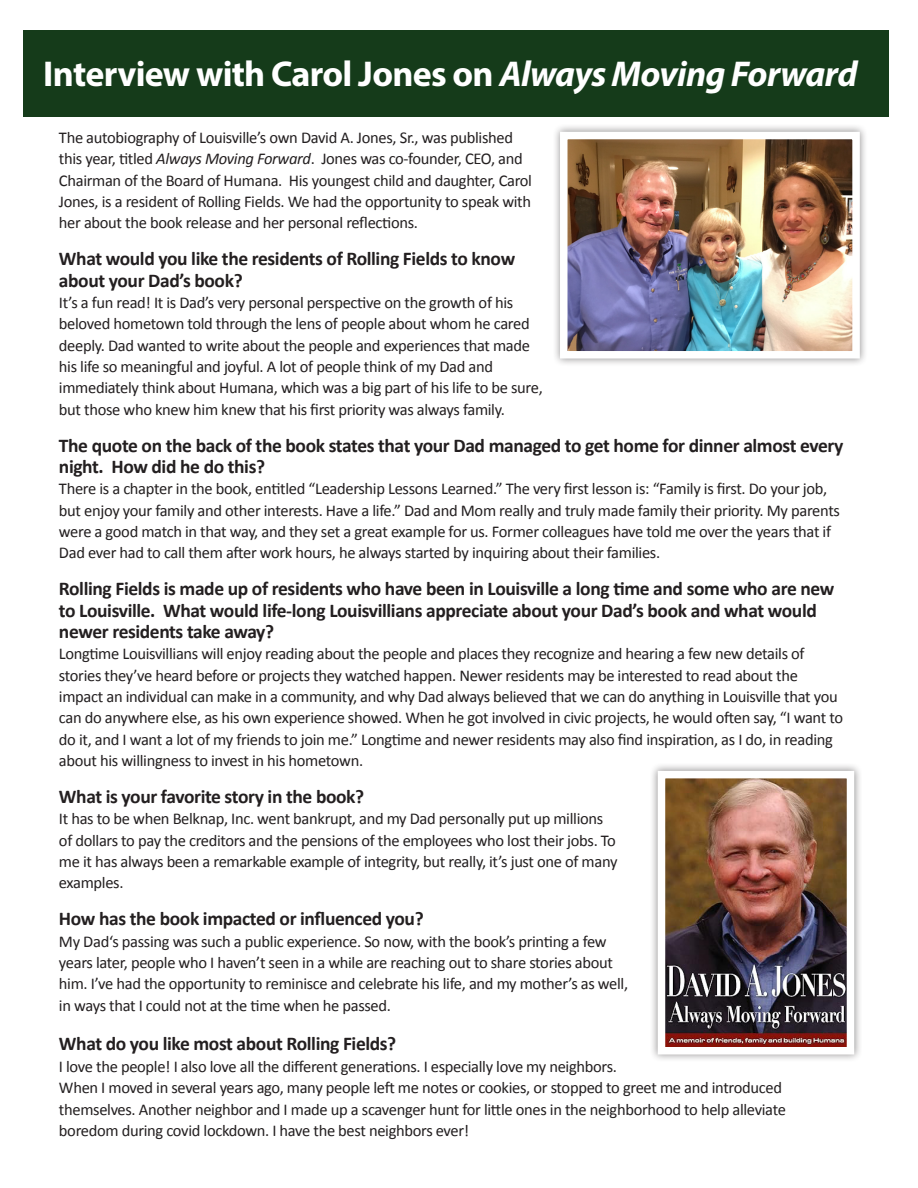
<style>
.page{position:relative;width:918px;height:1188px;background:#fff}
.page>*{position:absolute;margin:0;border:0;box-sizing:border-box;transform-origin:0 0}
.t1{font:700 36px "Myriad Pro";letter-spacing:-.02em;color:#fff}
.t2{font:700 19.5px/21.3px "Calibri";letter-spacing:-.02em;color:#231f20}
.t3{font:16.5px/21.3px "Calibri";letter-spacing:-.02em;color:#231f20}
.s1{font-style:italic}
</style>
<div class="page">
<div style="left:24px;top:30px;width:865px;height:87px;background:#153b1a"></div>
<div style="left:552px;top:124px;width:316px;height:243px;background:#231f20;opacity:.5"></div>
<img style="left:569px;top:141px;width:282px;height:209px">
<div style="left:560px;top:132px;width:300px;height:227px;border:8px solid #fff"></div>
<div style="left:649px;top:763px;width:213px;height:300px;background:#231f20;opacity:.5"></div>
<img style="left:667px;top:780px;width:178px;height:265px">
<div style="left:658px;top:771px;width:196px;height:283px;border:8px solid #fff"></div>
<p class="t1" style="left:43px;top:51px;width:816px">Interview with Carol Jones on <span class="s1">Always Moving Forward</span></p>
<p class="t3" style="left:59px;top:127px;width:475px">The autobiography of Louisville’s own David A. Jones, Sr., was published this year, titled <span class="s1">Always Moving Forward</span>. Jones was co-founder, CEO, and Chairman of the Board of Humana. His youngest child and daughter, Carol Jones, is a resident of Rolling Fields. We had the opportunity to speak with her about the book release and her personal reflections.</p>
<p class="t2" style="left:59px;top:248px;width:458px">What would you like the residents of Rolling Fields to know about your Dad’s book?</p>
<p class="t3" style="left:59px;top:292px;width:485px">It’s a fun read! It is Dad’s very personal perspective on the growth of his beloved hometown told through the lens of people about whom he cared deeply. Dad wanted to write about the people and experiences that made his life so meaningful and joyful. A lot of people think of my Dad and immediately think about Humana, which was a big part of his life to be sure, but those who knew him knew that his first priority was always family.</p>
<p class="t2" style="left:59px;top:434px;width:786px">The quote on the back of the book states that your Dad managed to get home for dinner almost every night. How did he do this?</p>
<p class="t3" style="left:59px;top:478px;width:783px">There is a chapter in the book, entitled “Leadership Lessons Learned.” The very first lesson is: “Family is first. Do your job, but enjoy your family and other interests. Have a life.” Dad and Mom really and truly made family their priority. My parents were a good match in that way, and they set a great example for us. Former colleagues have told me over the years that if Dad ever had to call them after work hours, he always started by inquiring about their families.</p>
<p class="t2" style="left:59px;top:578px;width:777px">Rolling Fields is made up of residents who have been in Louisville a long time and some who are new to Louisville. What would life-long Louisvillians appreciate about your Dad’s book and what would newer residents take away?</p>
<p class="t3" style="left:59px;top:643px;width:786px">Longtime Louisvillians will enjoy reading about the people and places they recognize and hearing a few new details of stories they’ve heard before or projects they watched happen. Newer residents may be interested to read about the impact an individual can make in a community, and why Dad always believed that we can do anything in Louisville that you can do anywhere else, as his own experience showed. When he got involved in civic projects, he would often say, “I want to do it, and I want a lot of my friends to join me.” Longtime and newer residents may also find inspiration, as I do, in reading about his willingness to invest in his hometown.</p>
<p class="t2" style="left:59px;top:786px;width:307px">What is your favorite story in the book?</p>
<p class="t3" style="left:59px;top:808px;width:560px">It has to be when Belknap, Inc. went bankrupt, and my Dad personally put up millions of dollars to pay the creditors and the pensions of the employees who lost their jobs. To me it has always been a remarkable example of integrity, but really, it’s just one of many examples.</p>
<p class="t2" style="left:59px;top:908px;width:366px">How has the book impacted or influenced you?</p>
<p class="t3" style="left:59px;top:930px;width:571px">My Dad‘s passing was such a public experience. So now, with the book’s printing a few years later, people who I haven’t seen in a while are reaching out to share stories about him. I’ve had the opportunity to reminisce and celebrate his life, and my mother’s as well, in ways that I could not at the time when he passed.</p>
<p class="t2" style="left:59px;top:1033px;width:339px">What do you like most about Rolling Fields?</p>
<p class="t3" style="left:59px;top:1056px;width:729px">I love the people! I also love all the different generations. I especially love my neighbors.<br>When I moved in several years ago, many people left me notes or cookies, or stopped to greet me and introduced themselves. Another neighbor and I made up a scavenger hunt for little ones in the neighborhood to help alleviate boredom during covid lockdown. I have the best neighbors ever!</p>
</div>
